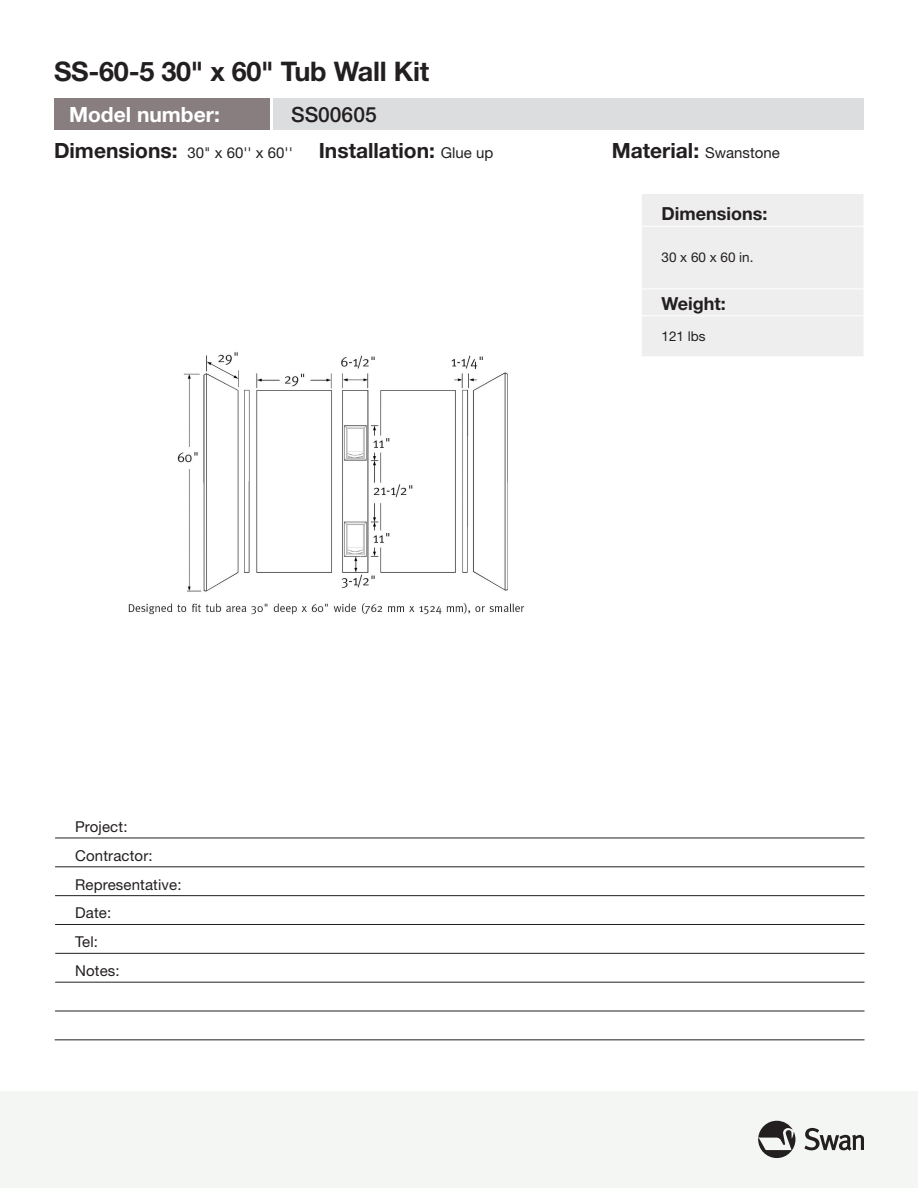
<style>
.page{position:relative;width:918px;height:1188px;background:#fff}
.page>*{position:absolute;margin:0;border:0;box-sizing:border-box;transform-origin:0 0}
.t1{font:700 27px "Helvetica Neue LT Std";letter-spacing:-.01em;color:#231f20}
.dimensions{font:700 21px "Helvetica Neue LT Std";color:#231f20}
.SKU_LBL_VAR{font:700 21px "Helvetica Neue LT Std";color:#fff}
.t2{font:500 21px "Helvetica Neue LT Std";color:#231f20}
.product-features-tit{font:700 18px "Helvetica Neue LT Std";color:#231f20}
.dimensions-2{font:15px "Helvetica Neue LT Std";color:#231f20}
.REPRESENTATIVE_LBL_V{font:15px "Helvetica Neue LT Std";letter-spacing:.01em;color:#231f20}
.CONTRACTOR_LBL_VAR{font:15px "Helvetica Neue LT Std";letter-spacing:.01em;color:#231f20}
.TEL_LBL_VAR{font:15px "Helvetica Neue LT Std";letter-spacing:.01em;color:#231f20}
.PROJECT_LBL_VAR{font:15px "Helvetica Neue LT Std";letter-spacing:.01em;color:#231f20}
.DATE_LBL_VAR{font:15px "Helvetica Neue LT Std";color:#231f20}
.product-features-tex{font:13.5px "Helvetica Neue LT Std";color:#231f20}
.s1{font-weight:700;font-size:21px}
.s2{font-weight:400;font-size:15px}
</style>
<div class="page">
<div style="left:0;top:1091px;width:918px;height:97px;background:#f3f6f3"></div>
<div style="left:273px;top:99px;width:591px;height:31px;background:#dcdddf"></div>
<div style="left:54px;top:99px;width:216px;height:31px;background:#887e80"></div>
<svg style="left:804px;top:1128px;width:60px;height:23px"></svg>
<svg style="left:758px;top:1121px;width:37px;height:37px"></svg>
<hr style="left:55px;top:838px;width:810px;height:1px;background:#231f20">
<hr style="left:55px;top:867px;width:810px;height:1px;background:#231f20">
<hr style="left:55px;top:895px;width:810px;height:1px;background:#231f20">
<hr style="left:55px;top:924px;width:810px;height:1px;background:#231f20">
<hr style="left:55px;top:1011px;width:810px;height:1px;background:#231f20">
<hr style="left:55px;top:1040px;width:810px;height:1px;background:#231f20">
<hr style="left:55px;top:953px;width:810px;height:1px;background:#231f20">
<hr style="left:55px;top:982px;width:810px;height:1px;background:#231f20">
<svg style="left:55px;top:837px;width:1px;height:203px"></svg>
<img style="left:128px;top:352px;width:397px;height:263px">
<div style="left:642px;top:194px;width:222px;height:162px;background:#eeeeef"></div>
<hr style="left:641px;top:315px;width:223px;height:1px;background:#fff">
<p class="t1" style="left:54px;top:54px;width:377px">SS-60-5 30" x 60" Tub Wall Kit</p>
<p class="SKU_LBL_VAR" style="left:69px;top:101px;width:152px">Model number:</p>
<p class="t2" style="left:291px;top:102px;width:87px">SS00605</p>
<p class="dimensions-2" style="left:54px;top:144px;width:240px"><span class="s1">Dimensions:</span> 30" x 60'' x 60''</p>
<p class="dimensions" style="left:319px;top:138px;width:176px">Installation: <span class="s2">Glue up</span></p>
<p class="dimensions" style="left:612px;top:138px;width:169px">Material: <span class="s2">Swanstone</span></p>
<p class="PROJECT_LBL_VAR" style="left:75px;top:818px;width:54px">Project:</p>
<p class="CONTRACTOR_LBL_VAR" style="left:75px;top:847px;width:79px">Contractor:</p>
<p class="REPRESENTATIVE_LBL_V" style="left:75px;top:875px;width:108px">Representative:</p>
<p class="DATE_LBL_VAR" style="left:75px;top:904px;width:38px">Date:</p>
<p class="TEL_LBL_VAR" style="left:75px;top:933px;width:24px">Tel:</p>
<p class="TEL_LBL_VAR" style="left:75px;top:962px;width:46px">Notes:</p>
<p class="product-features-tit" style="left:662px;top:203px;width:107px">Dimensions:</p>
<p class="product-features-tex" style="left:661px;top:250px;width:94px">30 x 60 x 60 in.</p>
<p class="product-features-tit" style="left:662px;top:292px;width:66px">Weight:</p>
<p class="product-features-tex" style="left:661px;top:328px;width:46px">121 lbs</p>
</div>
